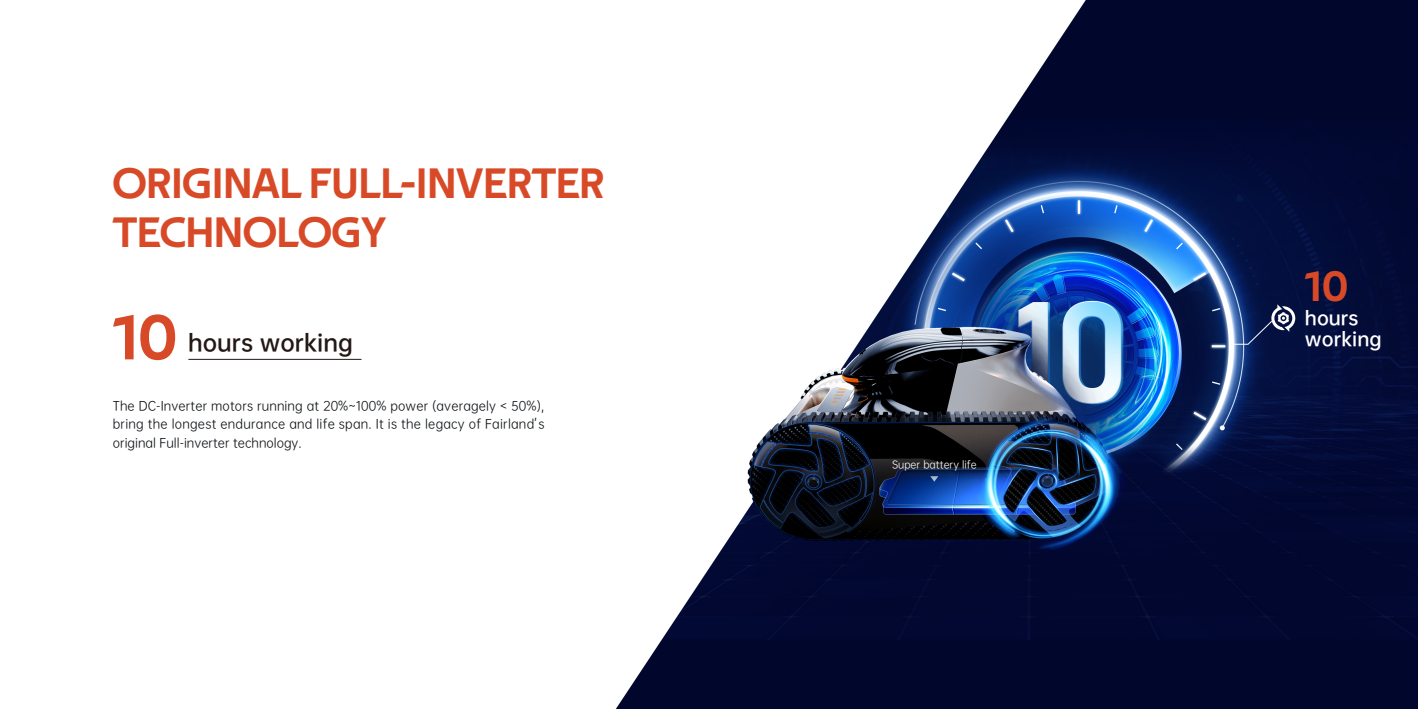
<style>
.page{position:relative;width:1418px;height:709px;background:#fff}
.page>*{position:absolute;margin:0;border:0;box-sizing:border-box;transform-origin:0 0}
.t1{font:64.25px "Techna Sans";color:#d84a27}
.t2{font:43px/49.1px "Techna Sans";color:#d84a27}
.t3{font:21.88px "OPPO Sans B";color:#231815}
.t4{font:18px/21px "OPPO Sans B";color:#fff}
.t5{font:12.25px/18.4px "OPPO Sans R";color:#0b0f13;text-align:justify}
.t6{font:10.12px "OPPO Sans R";color:#fff}
</style>
<div class="page">
<img style="left:188px;top:0;width:1229px;height:709px">
<svg style="left:1228px;top:304px;width:67px;height:41px;background:#3e507c"></svg>
<svg style="left:930px;top:476px;width:8px;height:6px"></svg>
<hr style="left:188px;top:359px;width:173px;height:1px;background:#231815">
<h2 class="t2" style="left:113px;top:159px;width:493px">ORIGINAL FULL-INVERTER<br>TECHNOLOGY</h2>
<h1 class="t1" style="left:113px;top:300px;width:65px">10</h1>
<h3 class="t3" style="left:188px;top:323px;width:166px">hours working</h3>
<p class="t5" style="left:113px;top:396px;width:433px">The DC-Inverter motors running at 20%~100% power (averagely &lt; 50%), bring the longest endurance and life span. It is the legacy of Fairland s original Full-inverter technology.</p>
<p class="t5" style="left:534px;top:413px;width:4px">’</p>
<p class="t6" style="left:892px;top:457px;width:86px">Super battery life</p>
<h2 class="t2" style="left:1304px;top:262px;width:44px">10</h2>
<h3 class="t4" style="left:1304px;top:306px;width:78px">hours working</h3>
</div>
